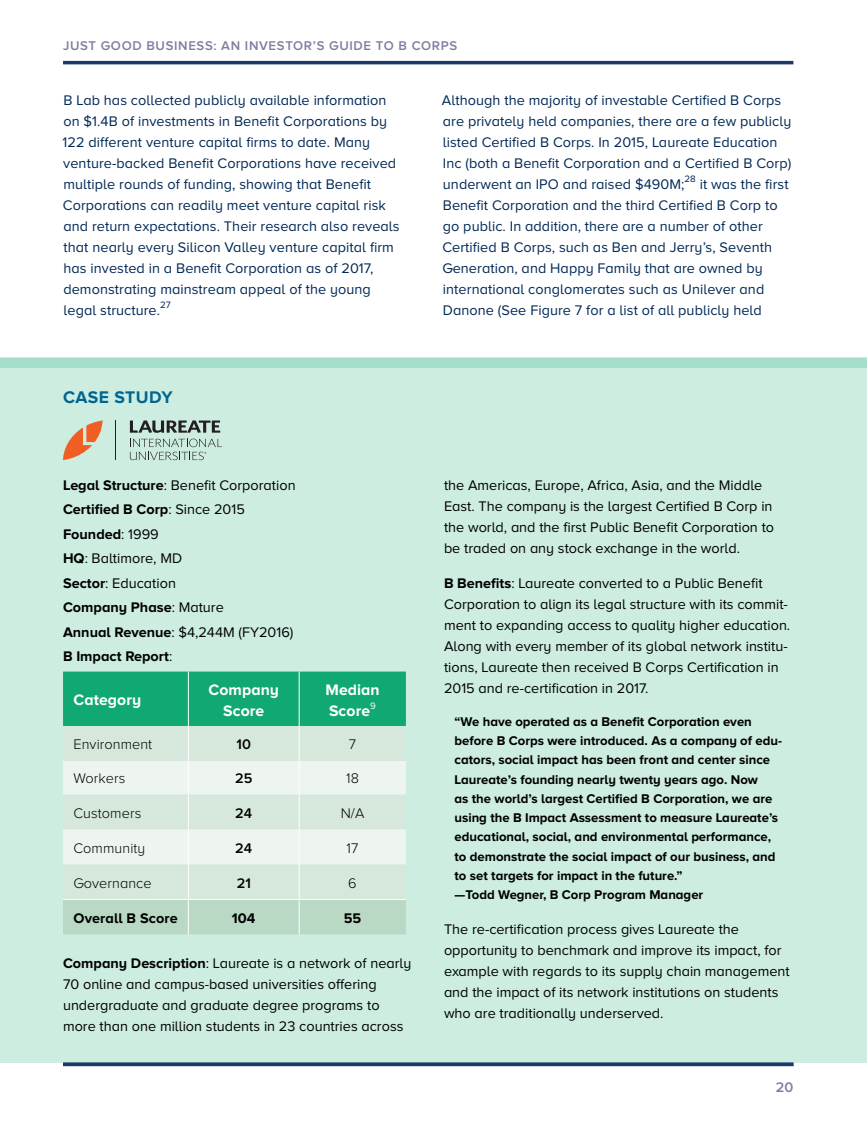
<style>
.page{position:relative;width:867px;height:1134px;background:#fff}
.page>*{position:absolute;margin:0;border:0;box-sizing:border-box;transform-origin:0 0}
.t1{font:700 17.5px "Proxima Nova A";letter-spacing:.025em;color:#006690}
.t2{font:700 15.75px/21px "Proxima Nova A";letter-spacing:.005em;color:#fff;text-align:center}
.t3{font:14.35px/21px "Proxima Nova A";letter-spacing:.005em;color:#002856}
.t4{font:14.35px/21px "Proxima Nova A";color:#000}
.t5{font:700 14.35px/24.5px "Proxima Nova A";color:#000}
.t6{font:300 14.35px "Proxima Nova A";letter-spacing:.005em;color:#000}
.t7{font:600 14.35px "Proxima Nova A";letter-spacing:.005em;color:#000}
.t8{font:600 14.35px "Proxima Nova A";color:#7e7ea1}
.t9{font:700 13.12px/19.2px "Proxima Nova A";color:#000}
.t10{font:600 13.12px "Proxima Nova A";letter-spacing:.05em;color:#7e7ea1}
.t11{font:9.62px "Proxima Nova A";color:#002856}
.s1{font-weight:400}
.s2{font-weight:700}
</style>
<div class="page">
<hr style="left:63px;top:61px;width:730px;height:3px;background:#1e366a">
<hr style="left:63px;top:1063px;width:730px;height:3px;background:#1e366a">
<div style="left:0;top:358px;width:866px;height:705px;background:#cdede1"></div>
<div style="left:63px;top:672px;width:343px;height:54px;background:#10a972"></div>
<svg style="left:63px;top:726px;width:343px;height:173px"></svg>
<svg style="left:63px;top:761px;width:343px;height:103px"></svg>
<div style="left:63px;top:900px;width:343px;height:34px;background:#b9d9c5"></div>
<hr style="left:188px;top:726px;width:1px;height:35px;background:#fff">
<hr style="left:299px;top:726px;width:1px;height:35px;background:#fff">
<hr style="left:188px;top:761px;width:1px;height:33px;background:#fff">
<hr style="left:299px;top:761px;width:1px;height:33px;background:#fff">
<hr style="left:188px;top:794px;width:1px;height:35px;background:#fff">
<hr style="left:299px;top:794px;width:1px;height:35px;background:#fff">
<hr style="left:188px;top:829px;width:1px;height:35px;background:#fff">
<hr style="left:299px;top:829px;width:1px;height:35px;background:#fff">
<hr style="left:188px;top:864px;width:1px;height:35px;background:#fff">
<hr style="left:299px;top:864px;width:1px;height:35px;background:#fff">
<hr style="left:188px;top:900px;width:1px;height:34px;background:#fff">
<hr style="left:299px;top:900px;width:1px;height:34px;background:#fff">
<hr style="left:188px;top:672px;width:1px;height:54px;background:#fff">
<hr style="left:299px;top:672px;width:1px;height:54px;background:#fff">
<hr style="left:63px;top:899px;width:125px;height:1px;background:#fff">
<hr style="left:188px;top:899px;width:111px;height:1px;background:#fff">
<hr style="left:299px;top:899px;width:107px;height:1px;background:#fff">
<hr style="left:115px;top:421px;width:1px;height:39px;background:#231f20">
<svg style="left:130px;top:420px;width:90px;height:13px"></svg>
<svg style="left:63px;top:420px;width:40px;height:40px"></svg>
<svg style="left:130px;top:439px;width:92px;height:21px"></svg>
<div style="left:0;top:358px;width:866px;height:10px;background:#a5dec9"></div>
<p class="t10" style="left:63px;top:38px;width:395px">JUST GOOD BUSINESS: AN INVESTOR’S GUIDE TO B CORPS</p>
<p class="t3" style="left:63px;top:90px;width:338px">B Lab has collected publicly available information on $1.4B of investments in Benefit Corporations by 122 different venture capital firms to date. Many venture-backed Benefit Corporations have received multiple rounds of funding, showing that Benefit Corporations can readily meet venture capital risk and return expectations. Their research also reveals that nearly every Silicon Valley venture capital firm has invested in a Benefit Corporation as of 2017, demonstrating mainstream appeal of the young legal structure.</p>
<p class="t11" style="left:160px;top:299px;width:12px">27</p>
<p class="t1" style="left:63px;top:387px;width:111px">CASE STUDY</p>
<p class="t5" style="left:63px;top:472px;width:234px">Legal Structure<span class="s1">: Benefit Corporation<br></span>Certified B Corp<span class="s1">: Since 2015<br></span>Founded<span class="s1">: 1999<br></span>HQ<span class="s1">: Baltimore, MD<br></span>Sector<span class="s1">: Education<br></span>Company Phase<span class="s1">: Mature<br></span>Annual Revenue<span class="s1">: $4,244M (FY2016)<br></span>B Impact Report<span class="s1">:</span></p>
<p class="t2" style="left:74px;top:689px;width:69px">Category</p>
<p class="t2" style="left:208px;top:678px;width:72px">Company<br>Score</p>
<p class="t2" style="left:325px;top:678px;width:56px;text-align:left">Median<br>Score<sup>9</sup></p>
<p class="t6" style="left:74px;top:737px;width:80px">Environment</p>
<p class="t7" style="left:236px;top:736px;width:16px">10</p>
<p class="t6" style="left:349px;top:737px;width:9px">7</p>
<p class="t6" style="left:74px;top:771px;width:53px">Workers</p>
<p class="t7" style="left:235px;top:771px;width:19px">25</p>
<p class="t6" style="left:346px;top:771px;width:14px">18</p>
<p class="t6" style="left:74px;top:805px;width:69px">Customers</p>
<p class="t7" style="left:235px;top:805px;width:19px">24</p>
<p class="t6" style="left:340px;top:805px;width:25px">N/A</p>
<p class="t6" style="left:74px;top:840px;width:73px">Community</p>
<p class="t7" style="left:235px;top:840px;width:19px">24</p>
<p class="t6" style="left:346px;top:840px;width:13px">17</p>
<p class="t6" style="left:74px;top:875px;width:80px">Governance</p>
<p class="t7" style="left:236px;top:875px;width:16px">21</p>
<p class="t6" style="left:348px;top:875px;width:10px">6</p>
<p class="t5" style="left:74px;top:905px;width:106px">Overall B Score</p>
<p class="t5" style="left:232px;top:905px;width:25px">104</p>
<p class="t5" style="left:343px;top:905px;width:19px">55</p>
<p class="t4" style="left:63px;top:952px;width:350px"><span class="s2">Company Description</span>: Laureate is a network of nearly 70 online and campus-based universities offering undergraduate and graduate degree programs to more than one million students in 23 countries across</p>
<p class="t3" style="left:442px;top:90px;width:351px">Although the majority of investable Certified B Corps are privately held companies, there are a few publicly listed Certified B Corps. In 2015, Laureate Education Inc (both a Benefit Corporation and a Certified B Corp) underwent an IPO and raised $490M;</p>
<p class="t11" style="left:684px;top:173px;width:13px">28</p>
<p class="t3" style="left:442px;top:174px;width:347px;text-indent:257px">it was the first Benefit Corporation and the third Certified B Corp to go public. In addition, there are a number of other Certified B Corps, such as Ben and Jerry’s, Seventh Generation, and Happy Family that are owned by international conglomerates such as Unilever and Danone (See Figure 7 for a list of all publicly held</p>
<p class="t4" style="left:444px;top:474px;width:331px">the Americas, Europe, Africa, Asia, and the Middle East. The company is the largest Certified B Corp in the world, and the first Public Benefit Corporation to be traded on any stock exchange in the world.</p>
<p class="t4" style="left:444px;top:572px;width:348px"><span class="s2">B Benefits</span>: Laureate converted to a Public Benefit Corporation to align its legal structure with its commit&shy;ment to expanding access to quality higher education.<br>Along with every member of its global network institu&shy;tions, Laureate then received B Corps Certification in 2015 and re-certification in 2017.</p>
<p class="t9" style="left:454px;top:712px;width:329px">“We have operated as a Benefit Corporation even before B Corps were introduced. As a company of edu&shy;cators, social impact has been front and center since Laureate’s founding nearly twenty years ago. Now<br>as the world’s largest Certified B Corporation, we are using the B Impact Assessment to measure Laureate’s educational, social, and environmental performance, to demonstrate the social impact of our business, and to set targets for impact in the future.”<br>—Todd Wegner, B Corp Program Manager</p>
<p class="t4" style="left:444px;top:919px;width:347px">The re-certification process gives Laureate the opportunity to benchmark and improve its impact, for example with regards to its supply chain management and the impact of its network institutions on students who are traditionally underserved.</p>
<p class="t8" style="left:775px;top:1079px;width:19px">20</p>
</div>
